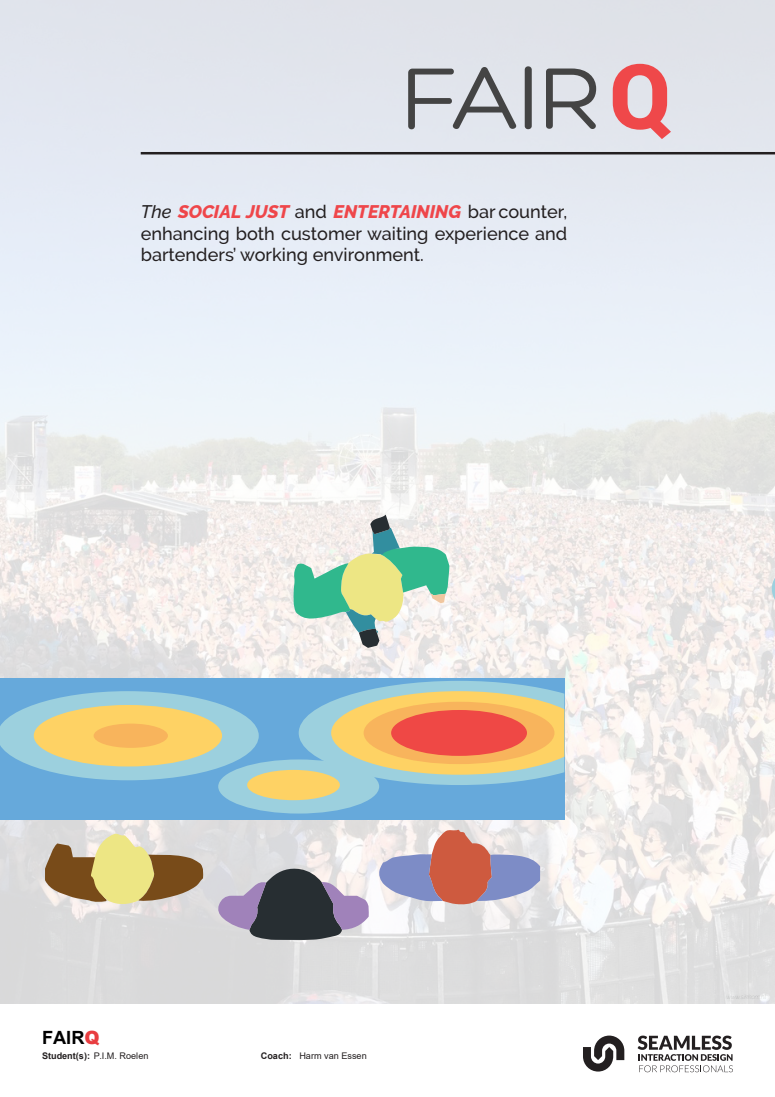
<style>
.page{position:relative;width:775px;height:1097px;background:#fff}
.page>*{position:absolute;margin:0;border:0;box-sizing:border-box;transform-origin:0 0}
.t1{font:93.75px "Hero";color:#444}
.t2{font:700 18.25px "Arial";color:#000}
.t3{font:500 18.12px/21.8px "Raleway";color:#231f20;text-align:justify}
.t4{font:9.12px "Arial";color:#231f20}
.t5{font:700 9.12px "Arial";color:#231f20}
.s1{font-family:"Roboto";font-weight:900;font-size:90px;color:#ef484a}
.s2{font-style:italic}
.s3{font-weight:800;font-style:italic;color:#ef464a}
.s4{font-weight:900;color:#e83d40}
.s5{font-weight:700}
</style>
<div class="page">
<img style="left:0;top:0;width:775px;height:1004px">
<svg style="left:583px;top:1035px;width:41px;height:36px"></svg>
<svg style="left:638px;top:1035px;width:95px;height:37px"></svg>
<hr style="left:141px;top:152px;width:634px;height:2px;background:#231f20">
<svg style="left:772px;top:529px;width:3px;height:119px"></svg>
<div style="left:0;top:678px;width:564px;height:142px;background:#66a9db"></div>
<svg style="left:45px;top:832px;width:159px;height:73px;background:#bfad80"></svg>
<svg style="left:378px;top:828px;width:162px;height:76px;background:#c0a1ac"></svg>
<div style="left:218px;top:759px;width:161px;height:54px;background:#9cd0de;border-radius:50%"></div>
<svg style="left:299px;top:681px;width:265px;height:104px"></svg>
<div style="left:364px;top:701px;width:190px;height:63px;background:#f8b45c;border-radius:50%"></div>
<div style="left:391px;top:710px;width:136px;height:45px;background:#ef4845;border-radius:50%"></div>
<svg style="left:0;top:691px;width:259px;height:89px"></svg>
<div style="left:247px;top:769px;width:93px;height:31px;background:#fed264;border-radius:50%"></div>
<div style="left:34px;top:705px;width:188px;height:61px;background:#fed264;border-radius:50%"></div>
<div style="left:94px;top:723px;width:74px;height:24px;background:#f8b45c;border-radius:50%"></div>
<svg style="left:217px;top:867px;width:153px;height:73px;background:#84808e"></svg>
<svg style="left:293px;top:514px;width:156px;height:133px"></svg>
<p class="t1" style="left:401px;top:50px;width:273px">FAIR<span class="s1">Q</span></p>
<p class="t3" style="left:141px;top:199px;width:428px"><span class="s2">The</span> <span class="s3">SOCIAL JUST</span> and <span class="s3">ENTERTAINING</span> bar counter, enhancing both customer waiting experience and bartenders’ working environment.</p>
<p class="t2" style="left:42px;top:1024px;width:59px">FAIR<span class="s4">Q</span></p>
<p class="t4" style="left:42px;top:1049px;width:108px"><span class="s5">Student(s):</span> P.I.M. Roelen</p>
<p class="t5" style="left:261px;top:1049px;width:32px">Coach:</p>
<p class="t4" style="left:299px;top:1049px;width:69px">Harm van Essen</p>
</div>
